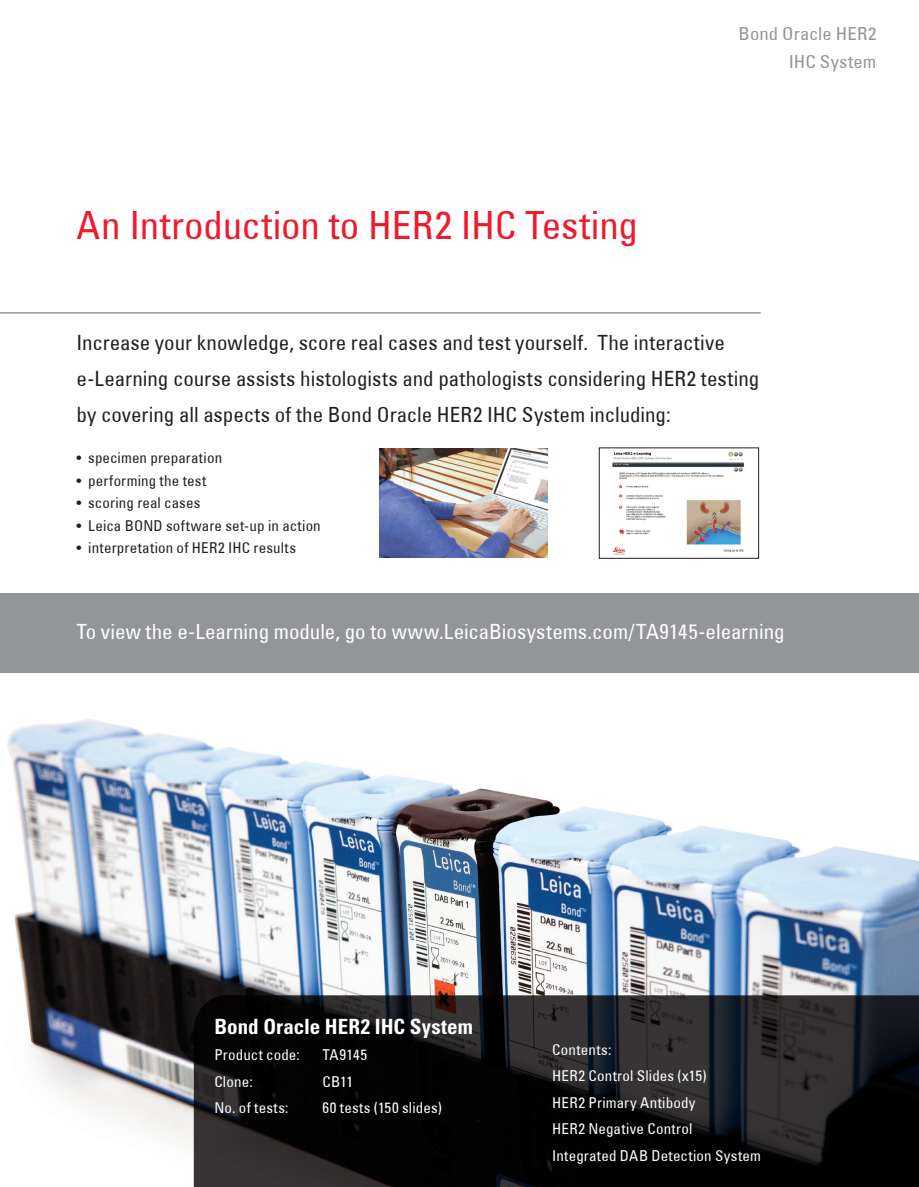
<style>
.page{position:relative;width:919px;height:1187px;background:#fff}
.page>*{position:absolute;margin:0;border:0;box-sizing:border-box;transform-origin:0 0}
.t1{font:39px "Univers Cond";letter-spacing:-.005em;color:#ee1b2d}
.t2{font:21px/36px "Univers Cond";color:#231f20}
.t3{font:21px "Univers Cond";color:#fff}
.t4{font:700 condensed 21px "Univers";color:#fff}
.t5{font:18px/27.6px "Univers Cond";color:#939598;text-align:right;scale:1.04 1}
.t6{font:15px/26.5px "Univers Cond";letter-spacing:.015em;color:#fff}
.t7{font:15px "Univers Cond";letter-spacing:.01em;color:#231f20}
</style>
<div class="page">
<img style="left:7px;top:719px;width:911px;height:467px">
<svg style="left:194px;top:995px;width:724px;height:191px;background:#151415"></svg>
<hr style="left:0;top:312px;width:760px;height:1px;background:#939598">
<img style="left:379px;top:448px;width:168px;height:109px">
<img style="left:612px;top:451px;width:133px;height:104px">
<div style="left:0;top:593px;width:918px;height:80px;background:#939598"></div>
<h1 class="t1" style="left:77px;top:200px;width:563px">An Introduction to HER2 IHC Testing</h1>
<p class="t5" style="left:738px;top:20px;width:134px">Bond Oracle HER2<br>IHC System</p>
<p class="t2" style="left:77px;top:324px;width:684px">Increase your knowledge, score real cases and test yourself. The interactive e-Learning course assists histologists and pathologists considering HER2 testing by covering all aspects of the Bond Oracle HER2 IHC System including:</p>
<p class="t7" style="left:77px;top:448px;width:147px">• specimen preparation</p>
<p class="t7" style="left:77px;top:471px;width:131px">• performing the test</p>
<p class="t7" style="left:77px;top:493px;width:125px">• scoring real cases</p>
<p class="t7" style="left:77px;top:516px;width:246px">• Leica BOND software set-up in action</p>
<p class="t7" style="left:77px;top:538px;width:221px">• interpretation of HER2 IHC results</p>
<p class="t3" style="left:77px;top:618px;width:709px">To view the e-Learning module, go to www.LeicaBiosystems.com/TA9145-elearning</p>
<p class="t4" style="left:214px;top:1013px;width:260px">Bond Oracle HER2 IHC System</p>
<p class="t6" style="left:214px;top:1041px;width:87px">Product code:</p>
<p class="t6" style="left:322px;top:1041px;width:46px">TA9145</p>
<p class="t6" style="left:214px;top:1067px;width:40px">Clone:</p>
<p class="t6" style="left:322px;top:1067px;width:32px">CB11</p>
<p class="t6" style="left:214px;top:1094px;width:76px">No. of tests:</p>
<p class="t6" style="left:322px;top:1094px;width:121px">60 tests (150 slides)</p>
<p class="t6" style="left:552px;top:1035px;width:210px">Contents:<br>HER2 Control Slides (x15)<br>HER2 Primary Antibody<br>HER2 Negative Control<br>Integrated DAB Detection System</p>
</div>
